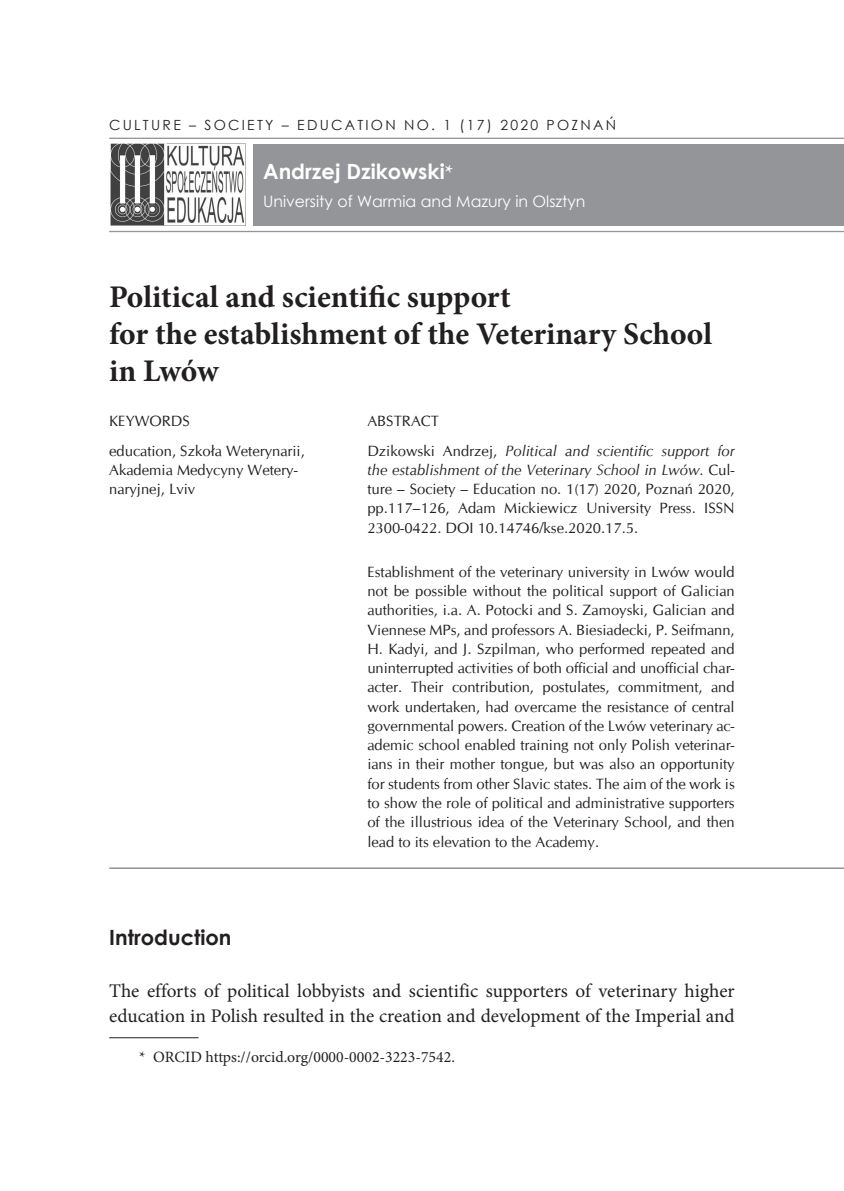
<style>
.page{position:relative;width:844px;height:1191px;background:#fff}
.page>*{position:absolute;margin:0;border:0;box-sizing:border-box;transform-origin:0 0}
._01__tytuł{font:700 31.5px/36.8px "Minion Pro";color:#231f20}
._00__nazwisko{font:700 21px "Century Gothic";color:#fff}
._02__tytul_1{font:700 21px "Century Gothic";color:#231f20}
.t1{font:19.25px/25px "Minion Pro";color:#231f20}
.t2{font:15.75px "Minion Pro";color:#231f20}
.t3{font:15.75px "Century Gothic";color:#fff}
.abs2{font:14.88px/19.2px "CG Omega";color:#231f20;text-align:justify}
._03__abstract{font:14.88px/19.2px "CG Omega";color:#231f20;text-align:justify}
.Styl_akapitowy_5{font:14.88px "CG Omega";color:#231f20}
.t4{font:14px "Century Gothic";letter-spacing:.16em;color:#231f20}
.s1{font-family:"Minion Pro"}
.s2{font-style:italic}
</style>
<div class="page">
<div style="left:253px;top:144px;width:590px;height:82px;background:#939598"></div>
<hr style="left:109px;top:1037px;width:89px;height:1px;background:#231f20">
<hr style="left:109px;top:138px;width:734px;height:1px;background:#939598">
<img style="left:110px;top:144px;width:135px;height:82px">
<hr style="left:109px;top:867px;width:734px;height:2px;background:#808285">
<hr style="left:109px;top:231px;width:734px;height:1px;background:#939598">
<p class="t4" style="left:109px;top:115px;width:508px">CULTURE – SOCIETY – EDUCATION NO. 1 (17) 2020 POZNAŃ</p>
<p class="_00__nazwisko" style="left:263px;top:155px;width:191px">Andrzej Dzikowski<span class="s1">*</span></p>
<p class="t3" style="left:263px;top:190px;width:324px">University of Warmia and Mazury in Olsztyn</p>
<p class="_01__tytuł" style="left:109px;top:278px;width:604px">Political and scientific support<br>for the establishment of the Veterinary School in Lwów<sup>1</sup></p>
<p class="Styl_akapitowy_5" style="left:109px;top:412px;width:82px">KEYWORDS</p>
<p class="_03__abstract" style="left:109px;top:441px;width:197px;text-align:left">education, Szkoła Weterynarii,<br>Akademia Medycyny Wetery&shy;naryjnej, Lviv</p>
<p class="_03__abstract" style="left:367px;top:411px;width:73px">ABSTRACT</p>
<p class="_03__abstract" style="left:367px;top:441px;width:369px">Dzikowski Andrzej, <span class="s2">Political and scientific support for the establishment of the Veterinary School in Lwów</span>. Cul&shy;ture – Society – Education no. 1(17) 2020, Poznań 2020, pp.117–126, Adam Mickiewicz University Press. ISSN 2300-0422. DOI 10.14746/kse.2020.17.5.</p>
<p class="abs2" style="left:367px;top:562px;width:369px">Establishment of the veterinary university in Lwów would not be possible without the political support of Galician authorities, i.a. A. Potocki and S. Zamoyski, Galician and Viennese MPs, and professors A. Biesiadecki, P. Seifmann, H. Kadyi, and J. Szpilman, who performed repeated and uninterrupted activities of both official and unofficial char&shy;acter. Their contribution, postulates, commitment, and work undertaken, had overcame the resistance of central governmental powers. Creation of the Lwów veterinary ac&shy;ademic school enabled training not only Polish veterinar&shy;ians in their mother tongue, but was also an opportunity for students from other Slavic states. The aim of the work is to show the role of political and administrative supporters of the illustrious idea of the Veterinary School, and then lead to its elevation to the Academy.</p>
<p class="_02__tytul_1" style="left:109px;top:921px;width:124px">Introduction</p>
<p class="t1" style="left:109px;top:978px;width:627px">The efforts of political lobbyists and scientific supporters of veterinary higher education in Polish resulted in the creation and development of the Imperial and</p>
<p class="t2" style="left:139px;top:1046px;width:317px">* ORCID https://orcid.org/0000-0002-3223-7542.</p>
</div>
